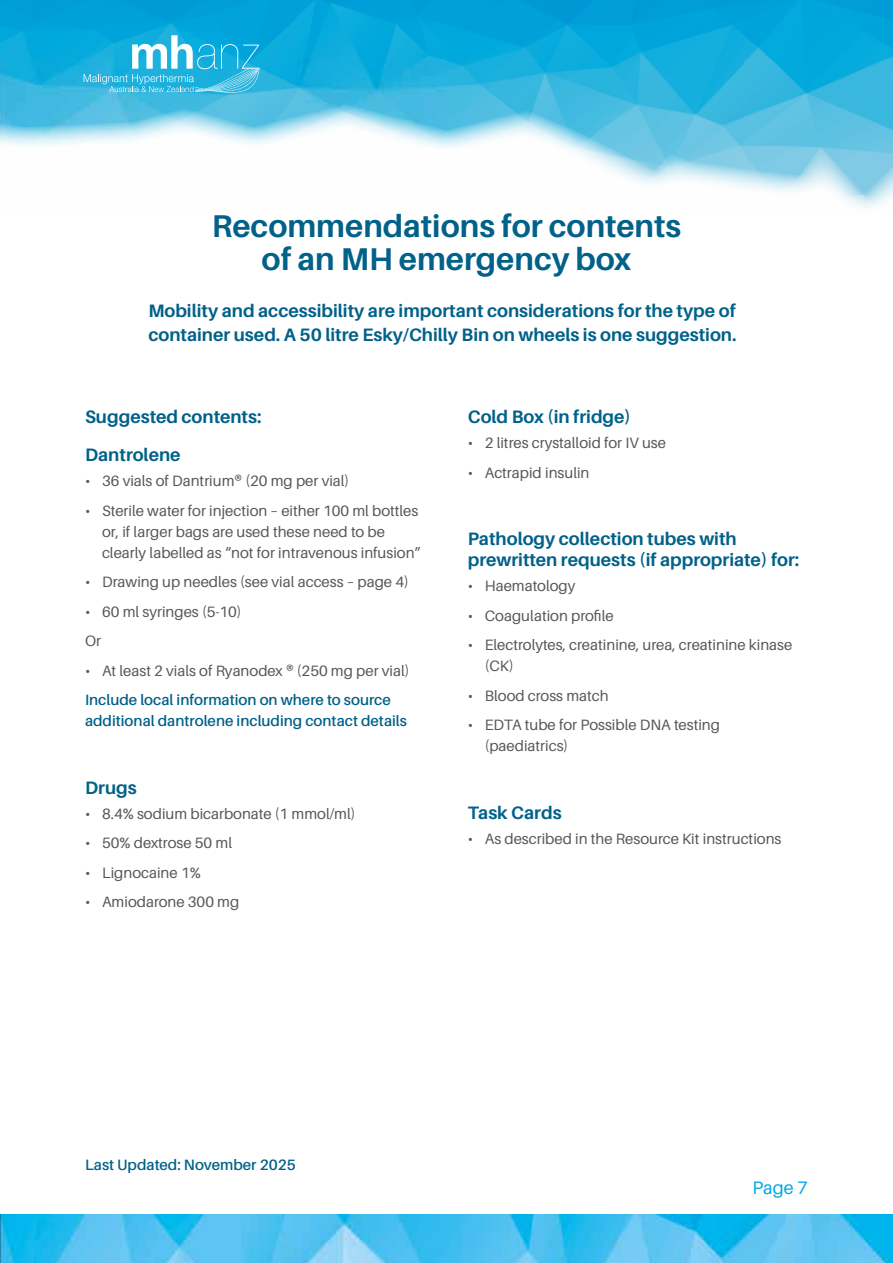
<style>
.page{position:relative;width:893px;height:1263px;background:#fff}
.page>*{position:absolute;margin:0;border:0;box-sizing:border-box;transform-origin:0 0}
.t1{font:700 31.5px/33px "Aileron";color:#006189;text-align:center}
.t2{font:700 18px/38px "Aileron";color:#006189}
.t3{font:18px "Aileron";color:#00a6e5}
.t4{font:15px/21px "Aileron";color:#575756}
.t5{font:600 15px/21px "Aileron";color:#006189}
</style>
<div class="page">
<img style="left:1px;top:1214px;width:892px;height:49px">
<img style="left:0;top:0;width:893px;height:104px">
<svg style="left:0;top:104px;width:893px;height:104px;fill:#f6fbfd"></svg>
<svg style="left:84px;top:35px;width:176px;height:58px;background:#3dbbe2"></svg>
<h1 class="t1" style="left:212px;top:210px;width:471px">Recommendations for contents of an MH emergency box</h1>
<p class="t2" style="left:148px;top:299px;width:590px;line-height:24px">Mobility and accessibility are important considerations for the type of container used. A 50 litre Esky/Chilly Bin on wheels is one suggestion.</p>
<p class="t2" style="left:85px;top:398px;width:178px">Suggested contents:<br>Dantrolene</p>
<p class="t4" style="left:85px;top:470px;width:266px">• 36 vials of Dantrium® (20 mg per vial)</p>
<p class="t4" style="left:102px;top:500px;width:320px;text-indent:-17px">• Sterile water for injection – either 100 ml bottles or, if larger bags are used these need to be clearly labelled as “not for intravenous infusion”</p>
<p class="t4" style="left:85px;top:571px;width:325px">• Drawing up needles (see vial access – page 4)</p>
<p class="t4" style="left:85px;top:597px;width:158px;line-height:29.5px">• 60 ml syringes (5-10)<br>Or</p>
<p class="t4" style="left:85px;top:660px;width:326px">• At least 2 vials of Ryanodex ® (250 mg per vial)</p>
<p class="t5" style="left:85px;top:689px;width:323px">Include local information on where to source additional dantrolene including contact details</p>
<p class="t2" style="left:85px;top:768px;width:53px">Drugs</p>
<p class="t4" style="left:85px;top:803px;width:272px">• 8.4% sodium bicarbonate (1 mmol/ml)</p>
<p class="t4" style="left:85px;top:833px;width:149px">• 50% dextrose 50 ml</p>
<p class="t4" style="left:85px;top:862px;width:117px">• Lignocaine 1%</p>
<p class="t4" style="left:85px;top:892px;width:156px">• Amiodarone 300 mg</p>
<p class="t2" style="left:468px;top:398px;width:165px">Cold Box (in fridge)</p>
<p class="t4" style="left:468px;top:432px;width:200px">• 2 litres crystalloid for IV use</p>
<p class="t4" style="left:468px;top:462px;width:123px">• Actrapid insulin</p>
<p class="t2" style="left:468px;top:528px;width:333px;line-height:21px">Pathology collection tubes with prewritten requests (if appropriate) for:</p>
<p class="t4" style="left:468px;top:576px;width:109px">• Haematology</p>
<p class="t4" style="left:468px;top:605px;width:147px">• Coagulation profile</p>
<p class="t4" style="left:485px;top:635px;width:309px;text-indent:-17px">• Electrolytes, creatinine, urea, creatinine kinase (CK)</p>
<p class="t4" style="left:468px;top:685px;width:142px">• Blood cross match</p>
<p class="t4" style="left:485px;top:715px;width:237px;text-indent:-17px">• EDTA tube for Possible DNA testing (paediatrics)</p>
<p class="t2" style="left:468px;top:794px;width:95px">Task Cards</p>
<p class="t4" style="left:468px;top:829px;width:315px">• As described in the Resource Kit instructions</p>
<p class="t5" style="left:85px;top:1155px;width:212px">Last Updated: November 2025</p>
<p class="t3" style="left:752px;top:1178px;width:57px">Page 7</p>
</div>
